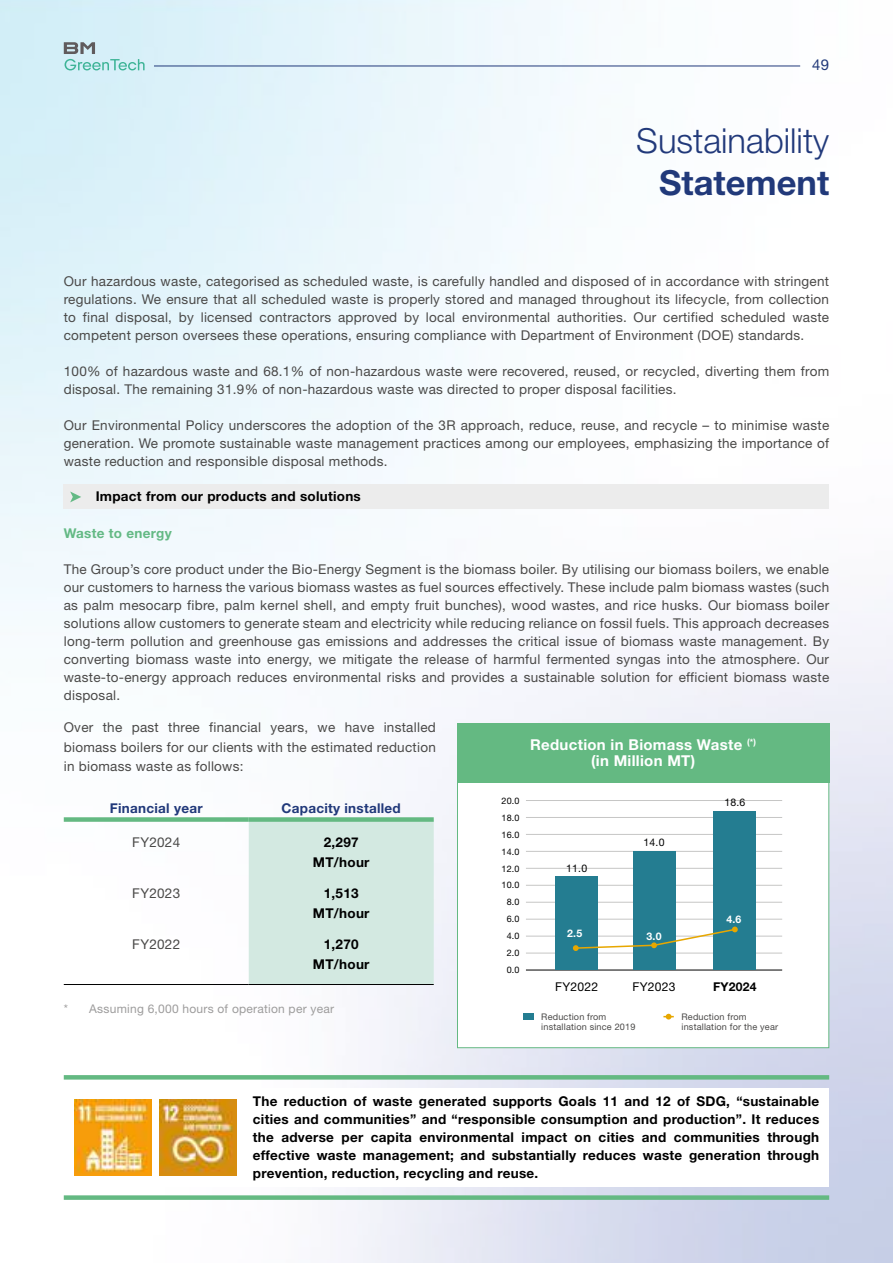
<style>
.page{position:relative;width:893px;height:1263px;background:#fff}
.page>*{position:absolute;margin:0;border:0;box-sizing:border-box;transform-origin:0 0}
.t1{font:300 34.5px "Helvetica Neue LT Std";color:#21397a}
.t2{font:700 34.5px "Helvetica Neue LT Std";color:#21397a}
.t3{font:700 15px/16.5px "Helvetica Neue LT Std";letter-spacing:.02em;color:#fff;text-align:center}
.t4{font:15px "Helvetica Neue LT Std";color:#21397a}
.t5{font:13.5px/18px "Helvetica Neue LT Std";letter-spacing:.02em;color:#4a4948;text-align:justify}
.t6{font:700 13.5px/18px "Helvetica Neue LT Std";letter-spacing:.02em;color:#000;text-align:center}
.t7{font:700 13.5px "Helvetica Neue LT Std";letter-spacing:.02em;color:#21397a}
.t8{font:700 13.5px "Helvetica Neue LT Std";letter-spacing:.02em;color:#63b984}
.t9{font:12.15px "Helvetica Neue LT Std";letter-spacing:.02em;color:#000}
.t10{font:700 12.15px "Helvetica Neue LT Std";letter-spacing:.02em;color:#000}
.t11{font:12px "Helvetica Neue LT Std";letter-spacing:.02em;color:#9d9c9c}
.t12{font:10.5px "Helvetica Neue LT Std";color:#000}
.t13{font:700 10.5px "Helvetica Neue LT Std";color:#fff}
.t14{font:9.15px/10.6px "Helvetica Neue LT Std";letter-spacing:.02em;color:#4a4948}
.t15{font:9px/17px "Helvetica Neue LT Std";letter-spacing:.02em;color:#000}
</style>
<div class="page">
<img style="left:0;top:0;width:893px;height:1263px">
<hr style="left:154px;top:66px;width:646px;height:1px;background:#21397a">
<svg style="left:64px;top:42px;width:81px;height:28px;background:#b6d8dc"></svg>
<div style="left:64px;top:484px;width:765px;height:24px;background:#ececec"></div>
<svg style="left:70px;top:491px;width:11px;height:11px"></svg>
<div style="left:249px;top:822px;width:185px;height:162px;background:#d3e9e1"></div>
<div style="left:64px;top:817px;width:185px;height:5px;background:#64b982"></div>
<div style="left:249px;top:817px;width:185px;height:5px;background:#64b982"></div>
<hr style="left:64px;top:984px;width:185px;height:1px;background:#000">
<hr style="left:249px;top:984px;width:185px;height:1px;background:#000">
<div style="left:457px;top:782px;width:372px;height:266px;background:#fff;border:1px solid #64b982"></div>
<div style="left:457px;top:723px;width:372px;height:59px;background:#64b982"></div>
<div style="left:523px;top:1013px;width:11px;height:6px;background:#247d91"></div>
<svg style="left:663px;top:1014px;width:11px;height:5px"></svg>
<hr style="left:526px;top:970px;width:256px;height:1px;background:#000">
<hr style="left:526px;top:800px;width:256px;height:1px;background:#c6c6c5">
<hr style="left:526px;top:817px;width:256px;height:1px;background:#c6c6c5">
<hr style="left:526px;top:902px;width:256px;height:1px;background:#c6c6c5">
<hr style="left:526px;top:936px;width:256px;height:1px;background:#c6c6c5">
<hr style="left:526px;top:953px;width:256px;height:1px;background:#c6c6c5">
<hr style="left:526px;top:919px;width:256px;height:1px;background:#c6c6c5">
<hr style="left:526px;top:885px;width:256px;height:1px;background:#c6c6c5">
<hr style="left:526px;top:868px;width:256px;height:1px;background:#c6c6c5">
<hr style="left:526px;top:834px;width:256px;height:1px;background:#c6c6c5">
<hr style="left:526px;top:851px;width:256px;height:1px;background:#c6c6c5">
<div style="left:714px;top:811px;width:42px;height:159px;background:#247d91"></div>
<div style="left:633px;top:851px;width:42px;height:119px;background:#247d91"></div>
<div style="left:555px;top:876px;width:43px;height:94px;background:#247d91"></div>
<svg style="left:573px;top:926px;width:165px;height:25px"></svg>
<div style="left:64px;top:1088px;width:765px;height:99px;background:#fff"></div>
<img style="left:74px;top:1099px;width:77px;height:77px">
<img style="left:160px;top:1099px;width:77px;height:77px">
<svg style="left:64px;top:1075px;width:765px;height:4px;background:#67ba84"></svg>
<div style="left:64px;top:1195px;width:765px;height:5px;background:#64b982"></div>
<p class="t4" style="left:812px;top:56px;width:18px">49</p>
<h1 class="t1" style="left:636px;top:120px;width:194px">Sustainability</h1>
<h1 class="t2" style="left:659px;top:162px;width:171px">Statement</h1>
<p class="t5" style="left:64px;top:272px;width:767px">Our hazardous waste, categorised as scheduled waste, is carefully handled and disposed of in accordance with stringent regulations. We ensure that all scheduled waste is properly stored and managed throughout its lifecycle, from collection to final disposal, by licensed contractors approved by local environmental authorities. Our certified scheduled waste competent person oversees these operations, ensuring compliance with Department of Environment (DOE) standards.</p>
<p class="t5" style="left:64px;top:362px;width:767px">100% of hazardous waste and 68.1% of non-hazardous waste were recovered, reused, or recycled, diverting them from disposal. The remaining 31.9% of non-hazardous waste was directed to proper disposal facilities.</p>
<p class="t5" style="left:64px;top:416px;width:767px">Our Environmental Policy underscores the adoption of the 3R approach, reduce, reuse, and recycle – to minimise waste generation. We promote sustainable waste management practices among our employees, emphasizing the importance of waste reduction and responsible disposal methods.</p>
<p class="t6" style="left:96px;top:487px;width:267px">Impact from our products and solutions</p>
<p class="t8" style="left:64px;top:525px;width:110px">Waste to energy</p>
<p class="t5" style="left:64px;top:560px;width:767px">The Group’s core product under the Bio-Energy Segment is the biomass boiler. By utilising our biomass boilers, we enable our customers to harness the various biomass wastes as fuel sources effectively. These include palm biomass wastes (such as palm mesocarp fibre, palm kernel shell, and empty fruit bunches), wood wastes, and rice husks. Our biomass boiler solutions allow customers to generate steam and electricity while reducing reliance on fossil fuels. This approach decreases long-term pollution and greenhouse gas emissions and addresses the critical issue of biomass waste management. By converting biomass waste into energy, we mitigate the release of harmful fermented syngas into the atmosphere. Our waste-to-energy approach reduces environmental risks and provides a sustainable solution for efficient biomass waste disposal.</p>
<p class="t5" style="left:64px;top:718px;width:374px;line-height:19.5px">Over the past three financial years, we have installed biomass boilers for our clients with the estimated reduction in biomass waste as follows:</p>
<p class="t7" style="left:110px;top:800px;width:94px">Financial year</p>
<p class="t7" style="left:282px;top:800px;width:121px">Capacity installed</p>
<p class="t5" style="left:132px;top:833px;width:49px">FY2024</p>
<p class="t6" style="left:313px;top:832px;width:58px;line-height:19.5px">2,297<br>MT/hour</p>
<p class="t5" style="left:132px;top:884px;width:49px">FY2023</p>
<p class="t6" style="left:313px;top:883px;width:58px;line-height:19.5px">1,513<br>MT/hour</p>
<p class="t5" style="left:132px;top:935px;width:49px">FY2022</p>
<p class="t6" style="left:313px;top:935px;width:58px;line-height:19.5px">1,270<br>MT/hour</p>
<p class="t11" style="left:64px;top:1002px;width:272px">* Assuming 6,000 hours of operation per year</p>
<p class="t3" style="left:530px;top:736px;width:228px">Reduction in Biomass Waste <sup>(*) </sup>(in Million MT)</p>
<p class="t15" style="left:501px;top:792px;width:20px">20.0<br>18.0</p>
<p class="t12" style="left:724px;top:796px;width:23px">18.6</p>
<p class="t15" style="left:501px;top:826px;width:20px">16.0<br>14.0</p>
<p class="t12" style="left:643px;top:836px;width:23px">14.0</p>
<p class="t12" style="left:566px;top:862px;width:23px">11.0</p>
<p class="t15" style="left:501px;top:860px;width:20px">12.0</p>
<p class="t15" style="left:501px;top:877px;width:20px">10.0</p>
<p class="t15" style="left:507px;top:894px;width:14px">8.0</p>
<p class="t15" style="left:507px;top:927px;width:14px">4.0<br>2.0</p>
<p class="t13" style="left:726px;top:913px;width:17px">4.6</p>
<p class="t15" style="left:507px;top:910px;width:14px">6.0</p>
<p class="t13" style="left:567px;top:927px;width:17px">2.5</p>
<p class="t13" style="left:646px;top:929px;width:17px">3.0</p>
<p class="t15" style="left:507px;top:961px;width:14px">0.0</p>
<p class="t9" style="left:555px;top:980px;width:45px">FY2022</p>
<p class="t9" style="left:632px;top:980px;width:45px">FY2023</p>
<p class="t10" style="left:713px;top:979px;width:45px">FY2024</p>
<p class="t14" style="left:541px;top:1011px;width:96px">Reduction from installation since 2019</p>
<p class="t14" style="left:681px;top:1011px;width:98px">Reduction from installation for the year</p>
<p class="t6" style="left:253px;top:1091px;width:568px;text-align:justify">The reduction of waste generated supports Goals 11 and 12 of SDG, “sustainable cities and communities” and “responsible consumption and production”. It reduces the adverse per capita environmental impact on cities and communities through effective waste management; and substantially reduces waste generation through prevention, reduction, recycling and reuse.</p>
</div>
